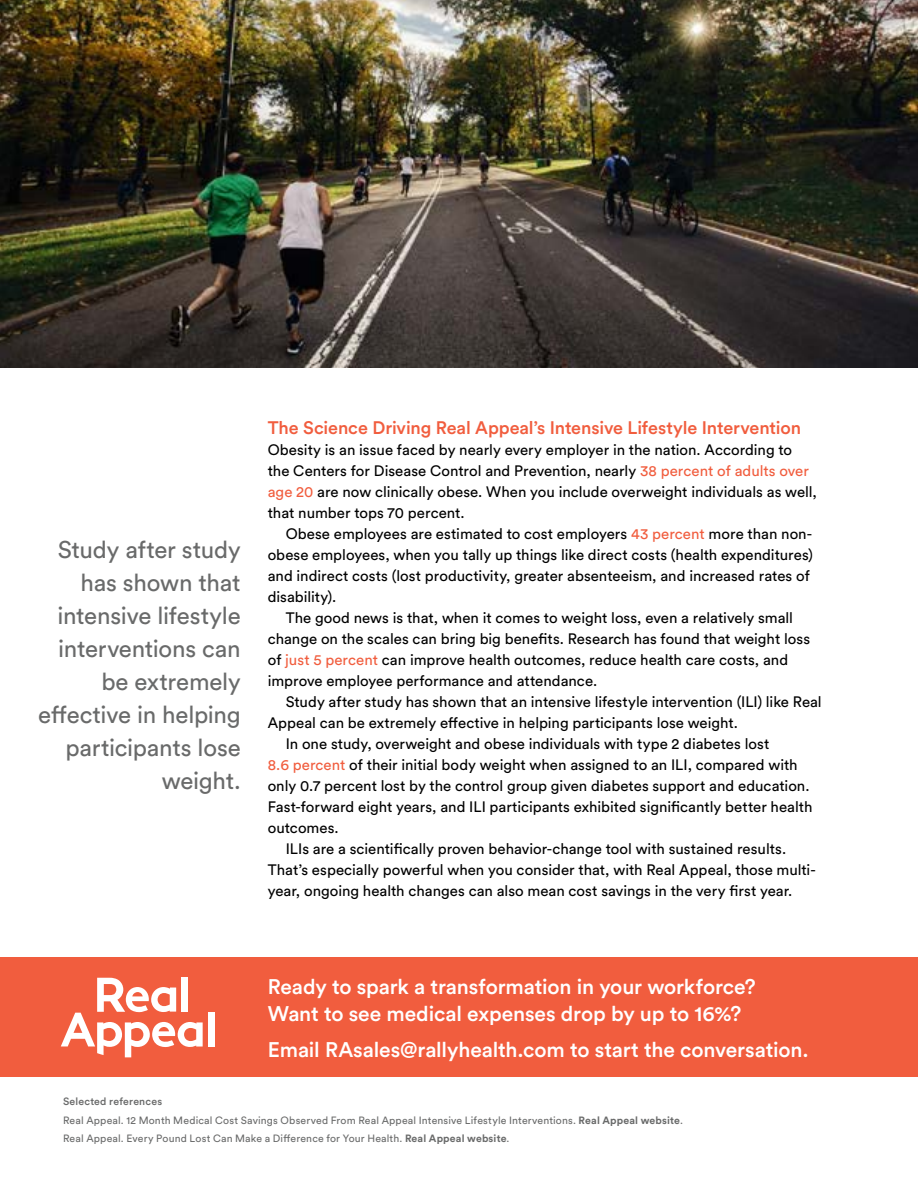
<style>
.page{position:relative;width:918px;height:1188px;background:#fff}
.page>*{position:absolute;margin:0;border:0;box-sizing:border-box;transform-origin:0 0}
.t1{font:24px/33px "Circular Std";letter-spacing:-.01em;color:#696a6a;text-align:right}
.t2{font:500 21px/27px "Circular Std";letter-spacing:-.005em;color:#fff}
.t3{font:500 18px "Circular Std";letter-spacing:-.005em;color:#f15d3e}
.t4{font:15px/21px "Circular Std";color:#000}
.t5{font:10.5px/19.5px "Circular Std";letter-spacing:.015em;color:#696a6a}
.s1{color:#f15d3e}
.s2{font-weight:500}
.s3{font-weight:700}
</style>
<div class="page">
<img style="left:0;top:0;width:918px;height:368px">
<div style="left:0;top:957px;width:918px;height:120px;background:#f15d3e"></div>
<div style="left:181px;top:977px;width:7px;height:35px;background:#fff"></div>
<div style="left:208px;top:1012px;width:6px;height:35px;background:#fff"></div>
<svg style="left:61px;top:978px;width:142px;height:79px"></svg>
<h1 class="t1" style="left:38px;top:533px;width:204px">Study after study has shown that intensive lifestyle interventions can be extremely effective in helping participants lose weight.</h1>
<p class="t3" style="left:268px;top:416px;width:535px">The Science Driving Real Appeal’s Intensive Lifestyle Intervention</p>
<p class="t4" style="left:268px;top:439px;width:551px">Obesity is an issue faced by nearly every employer in the nation. According to the Centers for Disease Control and Prevention, nearly <span class="s1">38 percent of adults over age 20</span> are now clinically obese. When you include overweight individuals as well, that number tops 70 percent.</p>
<p class="t4" style="left:268px;top:523px;width:547px;text-indent:18px">Obese employees are estimated to cost employers <span class="s1">43 percent</span> more than non&shy;obese employees, when you tally up things like direct costs (health expenditures) and indirect costs (lost productivity, greater absenteeism, and increased rates of disability).</p>
<p class="t4" style="left:268px;top:607px;width:544px;text-indent:18px">The good news is that, when it comes to weight loss, even a relatively small change on the scales can bring big benefits. Research has found that weight loss of <span class="s1">just 5 percent</span> can improve health outcomes, reduce health care costs, and improve employee performance and attendance.</p>
<p class="t4" style="left:286px;top:691px;width:538px">Study after study has shown that an intensive lifestyle intervention (ILI) like Real</p>
<p class="t4" style="left:268px;top:712px;width:472px">Appeal can be extremely effective in helping participants lose weight.</p>
<p class="t4" style="left:286px;top:733px;width:485px">In one study, overweight and obese individuals with type 2 diabetes lost</p>
<p class="t4" style="left:268px;top:754px;width:532px"><span class="s1">8.6 percent</span> of their initial body weight when assigned to an ILI, compared with</p>
<p class="t4" style="left:268px;top:775px;width:543px">only 0.7 percent lost by the control group given diabetes support and education.</p>
<p class="t4" style="left:268px;top:796px;width:546px">Fast-forward eight years, and ILI participants exhibited significantly better health</p>
<p class="t4" style="left:268px;top:817px;width:73px">outcomes.</p>
<p class="t4" style="left:286px;top:838px;width:502px">ILIs are a scientifically proven behavior-change tool with sustained results.</p>
<p class="t4" style="left:268px;top:859px;width:550px">That’s especially powerful when you consider that, with Real Appeal, those multi-</p>
<p class="t4" style="left:268px;top:880px;width:526px">year, ongoing health changes can also mean cost savings in the very first year.</p>
<h2 class="t2" style="left:268px;top:973px;width:490px">Ready to spark a transformation in your workforce?<br>Want to see medical expenses drop by up to 16%?</h2>
<h2 class="t2" style="left:268px;top:1036px;width:542px">Email RAsales@rallyhealth.com to start the conversation.</h2>
<p class="t5" style="left:63px;top:1091px;width:622px"><span class="s2">Selected references<br></span>Real Appeal. 12 Month Medical Cost Savings Observed From Real Appeal Intensive Lifestyle Interventions. <span class="s3">Real Appeal website</span>.</p>
<p class="t5" style="left:63px;top:1129px;width:448px">Real Appeal. Every Pound Lost Can Make a Difference for Your Health. <span class="s3">Real Appeal website</span>.</p>
</div>
